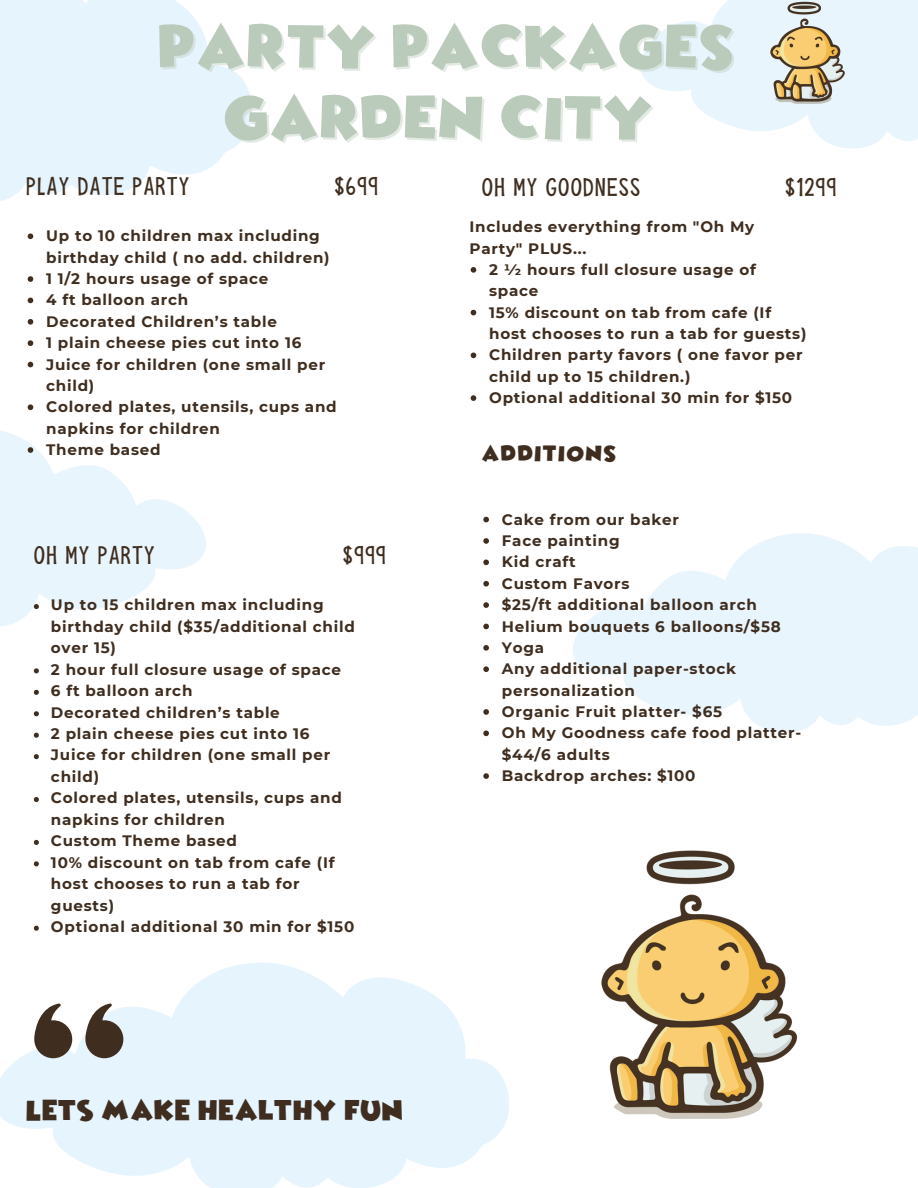
<style>
.page{position:relative;width:918px;height:1188px;background:#fff}
.page>*{position:absolute;margin:0;border:0;box-sizing:border-box;transform-origin:0 0}
.t1{font:50.7px "Wicked Mouse";letter-spacing:.05em;color:#bbcbbb}
.t2{font:24.15px "Wicked Mouse";letter-spacing:.05em;color:#3f2e20}
.t3{font:18.45px "KG She Persisted";letter-spacing:.1em;color:#3f2e20}
.t4{font:18.45px "Wicked Mouse";letter-spacing:.1em;color:#3f2e20}
.t5{font:700 15.15px/21.3px "Montserrat";letter-spacing:.05em;color:#3f2e20}
.s1{color:rgb(187 203 187/.4)}
</style>
<div class="page">
<svg style="left:0;top:0;width:252px;height:201px;fill:#e6f4fd"></svg>
<svg style="left:0;top:962px;width:509px;height:226px;fill:#e6f4fd"></svg>
<svg style="left:34px;top:1003px;width:38px;height:55px"></svg>
<svg style="left:85px;top:1003px;width:38px;height:55px;background:#7e766f"></svg>
<svg style="left:34px;top:668px;width:5px;height:5px"></svg>
<svg style="left:34px;top:690px;width:5px;height:5px"></svg>
<svg style="left:34px;top:711px;width:5px;height:5px"></svg>
<svg style="left:34px;top:733px;width:5px;height:5px"></svg>
<svg style="left:34px;top:754px;width:5px;height:5px"></svg>
<svg style="left:34px;top:797px;width:5px;height:5px"></svg>
<svg style="left:34px;top:840px;width:5px;height:5px"></svg>
<svg style="left:34px;top:861px;width:5px;height:5px"></svg>
<svg style="left:34px;top:926px;width:5px;height:5px"></svg>
<svg style="left:471px;top:267px;width:5px;height:6px"></svg>
<svg style="left:471px;top:310px;width:5px;height:5px"></svg>
<svg style="left:471px;top:353px;width:5px;height:5px"></svg>
<svg style="left:471px;top:395px;width:5px;height:6px"></svg>
<svg style="left:573px;top:533px;width:345px;height:199px;fill:#e9f5fd"></svg>
<svg style="left:483px;top:517px;width:6px;height:5px"></svg>
<svg style="left:483px;top:538px;width:6px;height:6px"></svg>
<svg style="left:483px;top:560px;width:6px;height:5px"></svg>
<svg style="left:483px;top:581px;width:6px;height:6px"></svg>
<svg style="left:483px;top:602px;width:6px;height:6px"></svg>
<svg style="left:483px;top:624px;width:6px;height:5px"></svg>
<svg style="left:483px;top:645px;width:6px;height:6px"></svg>
<svg style="left:483px;top:666px;width:6px;height:6px"></svg>
<svg style="left:483px;top:709px;width:6px;height:6px"></svg>
<svg style="left:483px;top:731px;width:6px;height:5px"></svg>
<svg style="left:483px;top:773px;width:6px;height:6px"></svg>
<svg style="left:28px;top:233px;width:5px;height:6px"></svg>
<svg style="left:28px;top:276px;width:5px;height:6px"></svg>
<svg style="left:28px;top:298px;width:5px;height:5px"></svg>
<svg style="left:28px;top:319px;width:5px;height:6px"></svg>
<svg style="left:28px;top:340px;width:5px;height:6px"></svg>
<svg style="left:28px;top:362px;width:5px;height:5px"></svg>
<svg style="left:28px;top:404px;width:5px;height:6px"></svg>
<svg style="left:0;top:430px;width:206px;height:196px"></svg>
<svg style="left:640px;top:0;width:278px;height:148px"></svg>
<img style="left:751px;top:0;width:108px;height:108px;border-radius:50%">
<img style="left:550px;top:846px;width:286px;height:286px;border-radius:50%">
<p class="t1" style="left:161px;top:4px;width:573px"><span class="s1">P</span>ARTY PACKAGES</p>
<p class="t1" style="left:224px;top:75px;width:430px">GARDEN CITY</p>
<p class="t3" style="left:27px;top:172px;width:164px">PLAY DATE PARTY</p>
<p class="t3" style="left:335px;top:172px;width:44px">$699</p>
<p class="t3" style="left:482px;top:174px;width:159px">OH MY GOODNESS</p>
<p class="t3" style="left:786px;top:174px;width:52px">$1299</p>
<p class="t5" style="left:46px;top:225px;width:285px">Up to 10 children max including birthday child ( no add. children)</p>
<p class="t5" style="left:46px;top:268px;width:224px">1 1/2 hours usage of space</p>
<h3 class="t5" style="left:46px;top:289px;width:144px">4 ft balloon arch</h3>
<p class="t5" style="left:46px;top:311px;width:232px">Decorated Children’s table</p>
<p class="t5" style="left:46px;top:332px;width:257px">1 plain cheese pies cut into 16</p>
<p class="t5" style="left:46px;top:354px;width:280px">Juice for children (one small per child)</p>
<p class="t5" style="left:46px;top:396px;width:292px">Colored plates, utensils, cups and napkins for children</p>
<p class="t5" style="left:46px;top:439px;width:116px">Theme based</p>
<p class="t3" style="left:34px;top:542px;width:122px">OH MY PARTY</p>
<p class="t3" style="left:343px;top:542px;width:44px">$999</p>
<p class="t5" style="left:51px;top:594px;width:305px">Up to 15 children max including birthday child ($35/additional child over 15)</p>
<p class="t5" style="left:51px;top:659px;width:292px">2 hour full closure usage of space</p>
<p class="t5" style="left:51px;top:680px;width:143px">6 ft balloon arch</p>
<h1 class="t5" style="left:51px;top:701px;width:230px">Decorated children’s table</h1>
<h3 class="t5" style="left:51px;top:723px;width:260px">2 plain cheese pies cut into 16</h3>
<h3 class="t5" style="left:51px;top:744px;width:281px">Juice for children (one small per child)</h3>
<h4 class="t5" style="left:51px;top:787px;width:292px">Colored plates, utensils, cups and napkins for children</h4>
<p class="t5" style="left:51px;top:830px;width:187px">Custom Theme based</p>
<p class="t5" style="left:51px;top:851px;width:285px">10% discount on tab from cafe (If host chooses to run a tab for guests)</p>
<p class="t5" style="left:51px;top:916px;width:305px">Optional additional 30 min for $150</p>
<p class="t2" style="left:27px;top:1090px;width:378px">LETS MAKE HEALTHY FUN</p>
<p class="t5" style="left:470px;top:216px;width:286px">Includes everything from "Oh My<br>Party" PLUS...</p>
<p class="t5" style="left:489px;top:259px;width:268px">2 1⁄2 hours full closure usage of space</p>
<p class="t5" style="left:489px;top:302px;width:319px">15% discount on tab from cafe (If host chooses to run a tab for guests)</p>
<p class="t5" style="left:489px;top:344px;width:315px">Children party favors ( one favor per child up to 15 children.)</p>
<p class="t5" style="left:489px;top:387px;width:304px">Optional additional 30 min for $150</p>
<p class="t4" style="left:482px;top:438px;width:135px">ADDITIONS</p>
<p class="t5" style="left:502px;top:509px;width:179px">Cake from our baker</p>
<p class="t5" style="left:502px;top:530px;width:119px">Face painting</p>
<h3 class="t5" style="left:502px;top:551px;width:75px">Kid craft</h3>
<p class="t5" style="left:502px;top:573px;width:129px">Custom Favors</p>
<p class="t5" style="left:502px;top:594px;width:257px">$25/ft additional balloon arch</p>
<p class="t5" style="left:502px;top:615px;width:280px">Helium bouquets 6 balloons/$58</p>
<p class="t5" style="left:502px;top:637px;width:44px">Yoga</p>
<p class="t5" style="left:502px;top:658px;width:236px">Any additional paper-stock personalization</p>
<p class="t5" style="left:502px;top:701px;width:222px">Organic Fruit platter- $65</p>
<p class="t5" style="left:502px;top:722px;width:301px">Oh My Goodness cafe food platter-$44/6 adults</p>
<p class="t5" style="left:502px;top:765px;width:195px">Backdrop arches: $100</p>
</div>
